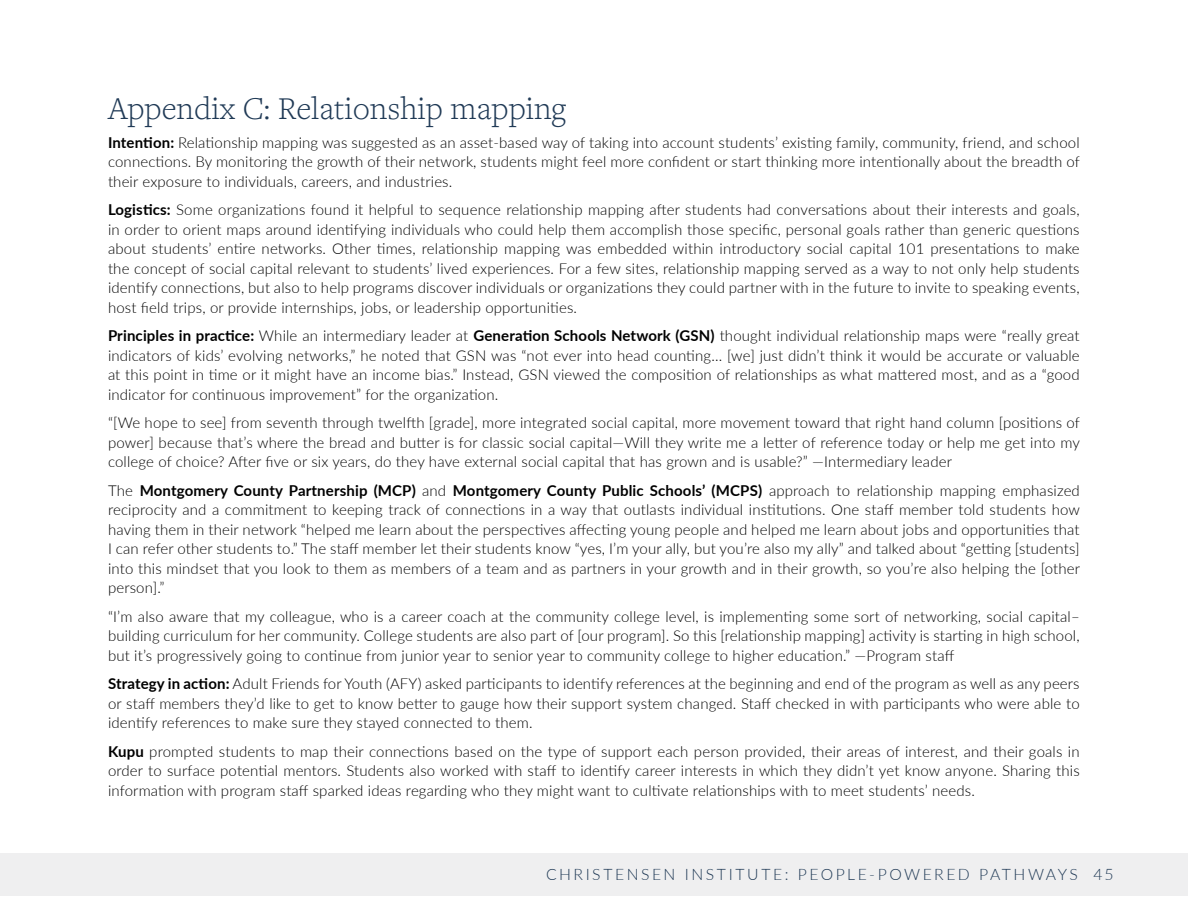
<style>
.page{position:relative;width:1188px;height:918px;background:#fff}
.page>*{position:absolute;margin:0;border:0;box-sizing:border-box;transform-origin:0 0}
.t1{font:300 33px "Freight Text Pro";color:#203a56}
.t2{font:300 15.75px "Lato";letter-spacing:.16em;color:#203a56}
.t3{font:300 15px/19.5px "Lato";letter-spacing:.01em;color:#000;text-align:justify}
.s1{font-weight:700}
</style>
<div class="page">
<div style="left:0;top:853px;width:1188px;height:43px;background:#efeff0"></div>
<h1 class="t1" style="left:108px;top:87px;width:460px">Appendix C: Relationship mapping</h1>
<p class="t3" style="left:108px;top:132px;width:973px"><span class="s1">Intention:</span> Relationship mapping was suggested as an asset-based way of taking into account students’ existing family, community, friend, and school connections. By monitoring the growth of their network, students might feel more confident or start thinking more intentionally about the breadth of their exposure to individuals, careers, and industries.</p>
<p class="t3" style="left:108px;top:199px;width:973px"><span class="s1">Logistics:</span> Some organizations found it helpful to sequence relationship mapping after students had conversations about their interests and goals, in order to orient maps around identifying individuals who could help them accomplish those specific, personal goals rather than generic questions about students’ entire networks. Other times, relationship mapping was embedded within introductory social capital 101 presentations to make the concept of social capital relevant to students’ lived experiences. For a few sites, relationship mapping served as a way to not only help students identify connections, but also to help programs discover individuals or organizations they could partner with in the future to invite to speaking events, host field trips, or provide internships, jobs, or leadership opportunities.</p>
<p class="t3" style="left:108px;top:325px;width:973px"><span class="s1">Principles in practice:</span> While an intermediary leader at <span class="s1">Generation Schools Network (GSN)</span> thought individual relationship maps were “really great indicators of kids’ evolving networks,” he noted that GSN was “not ever into head counting... [we] just didn’t think it would be accurate or valuable at this point in time or it might have an income bias.” Instead, GSN viewed the composition of relationships as what mattered most, and as a “good indicator for continuous improvement” for the organization.</p>
<p class="t3" style="left:108px;top:412px;width:974px">“[We hope to see] from seventh through twelfth [grade], more integrated social capital, more movement toward that right hand column [positions of power] because that’s where the bread and butter is for classic social capital—Will they write me a letter of reference today or help me get into my college of choice? After five or six years, do they have external social capital that has grown and is usable?” —Intermediary leader</p>
<p class="t3" style="left:108px;top:480px;width:974px">The <span class="s1">Montgomery County Partnership (MCP)</span> and <span class="s1">Montgomery County Public Schools’ (MCPS)</span> approach to relationship mapping emphasized reciprocity and a commitment to keeping track of connections in a way that outlasts individual institutions. One staff member told students how having them in their network “helped me learn about the perspectives affecting young people and helped me learn about jobs and opportunities that I can refer other students to.” The staff member let their students know “yes, I’m your ally, but you’re also my ally” and talked about “getting [students] into this mindset that you look to them as members of a team and as partners in your growth and in their growth, so you’re also helping the [other person].”</p>
<p class="t3" style="left:108px;top:606px;width:973px">“I’m also aware that my colleague, who is a career coach at the community college level, is implementing some sort of networking, social capital– building curriculum for her community. College students are also part of [our program]. So this [relationship mapping] activity is starting in high school, but it’s progressively going to continue from junior year to senior year to community college to higher education.” —Program staff</p>
<p class="t3" style="left:108px;top:673px;width:973px"><span class="s1">Strategy in action:</span> Adult Friends for Youth (AFY) asked participants to identify references at the beginning and end of the program as well as any peers or staff members they’d like to get to know better to gauge how their support system changed. Staff checked in with participants who were able to identify references to make sure they stayed connected to them.</p>
<p class="t3" style="left:108px;top:741px;width:973px"><span class="s1">Kupu</span> prompted students to map their connections based on the type of support each person provided, their areas of interest, and their goals in order to surface potential mentors. Students also worked with staff to identify career interests in which they didn’t yet know anyone. Sharing this information with program staff sparked ideas regarding who they might want to cultivate relationships with to meet students’ needs.</p>
<p class="t2" style="left:546px;top:864px;width:569px">CHRISTENSEN INSTITUTE: PEOPLE-POWERED PATHWAYS 45</p>
</div>
